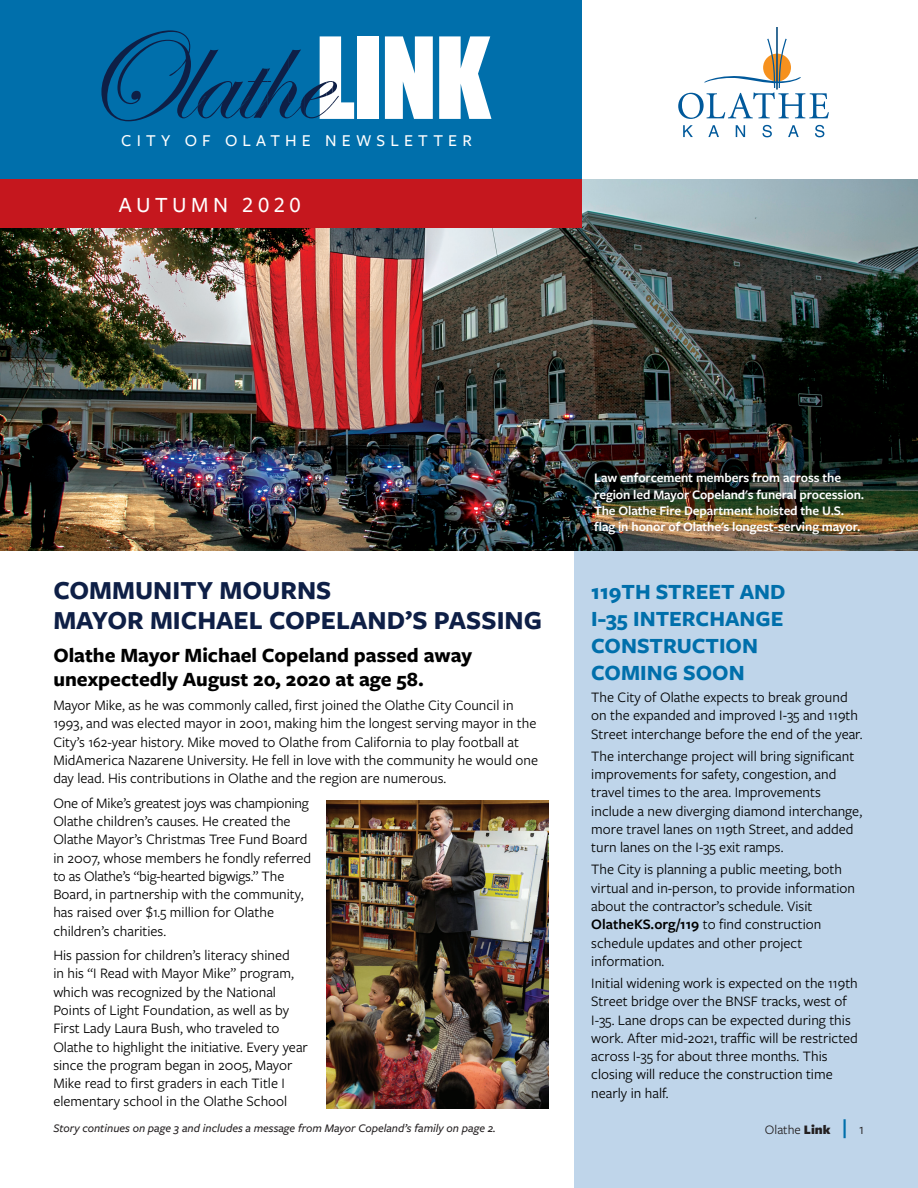
<style>
.page{position:relative;width:918px;height:1188px;background:#fff}
.page>*{position:absolute;margin:0;border:0;box-sizing:border-box;transform-origin:0 0}
.t1{font:700 27px/30px "Freight Sans Pro";color:#0e1f46}
.t2{font:700 22.5px/27px "Freight Sans Pro";color:#006fab}
.t3{font:500 22.5px "Freight Sans Pro";letter-spacing:.2em;color:#fff}
.t4{font:700 21px/24px "Freight Sans Pro";color:#000}
.t5{font:500 17.25px "Freight Sans Pro";letter-spacing:.3em;color:#fff}
.t6{font:15px/18.3px "Freight Sans Pro";color:#000}
.t7{font:600 13.5px/16.2px "Freight Sans Pro";letter-spacing:-.01em;color:#fff}
.t8{font:13.5px "Freight Sans Pro";color:#231f20}
.t9{font:italic 500 12px "Freight Sans Pro";color:#231f20}
.s1{font-weight:600}
.s2{font-weight:900}
.s3{font-weight:600;font-size:21px;color:#006fab}
.s4{font-size:15px}
</style>
<div class="page">
<div style="left:575px;top:551px;width:343px;height:637px;background:#bfd5ea"></div>
<img style="left:0;top:179px;width:918px;height:372px">
<div style="left:0;top:0;width:581px;height:181px;background:#006fab"></div>
<div style="left:0;top:179px;width:581px;height:49px;background:#c5171e"></div>
<svg style="left:683px;top:125px;width:10px;height:12px"></svg>
<svg style="left:708px;top:125px;width:11px;height:12px"></svg>
<svg style="left:736px;top:125px;width:9px;height:12px"></svg>
<svg style="left:762px;top:125px;width:10px;height:12px"></svg>
<svg style="left:788px;top:125px;width:11px;height:12px"></svg>
<svg style="left:815px;top:125px;width:9px;height:12px"></svg>
<svg style="left:678px;top:27px;width:151px;height:92px"></svg>
<div style="left:357px;top:36px;width:22px;height:83px;background:#fff"></div>
<svg style="left:385px;top:36px;width:48px;height:83px;background:#e0edf5"></svg>
<svg style="left:439px;top:36px;width:52px;height:83px"></svg>
<svg style="left:101px;top:30px;width:253px;height:91px"></svg>
<img style="left:326px;top:801px;width:222px;height:307px">
<p class="t5" style="left:121px;top:129px;width:352px">CITY OF OLATHE NEWSLETTER</p>
<h2 class="t3" style="left:119px;top:189px;width:184px">AUTUMN 2020</h2>
<h1 class="t1" style="left:53px;top:574px;width:490px">COMMUNITY MOURNS<br>MAYOR MICHAEL COPELAND’S PASSING</h1>
<h3 class="t4" style="left:53px;top:642px;width:420px">Olathe Mayor Michael Copeland passed away unexpectedly August 20, 2020 at age 58.</h3>
<p class="t6" style="left:53px;top:696px;width:486px">Mayor Mike, as he was commonly called, first joined the Olathe City Council in 1993, and was elected mayor in 2001, making him the longest serving mayor in the City’s 162-year history. Mike moved to Olathe from California to play football at MidAmerica Nazarene University. He fell in love with the community he would one day lead. His contributions in Olathe and the region are numerous.</p>
<p class="t6" style="left:53px;top:793px;width:259px">One of Mike’s greatest joys was championing Olathe children’s causes. He created the Olathe Mayor’s Christmas Tree Fund Board in 2007, whose members he fondly referred to as Olathe’s “big-hearted bigwigs.” The Board, in partnership with the community, has raised over $1.5 million for Olathe children’s charities.</p>
<p class="t6" style="left:53px;top:945px;width:256px">His passion for children’s literacy shined<br>in his “I Read with Mayor Mike” program, which was recognized by the National Points of Light Foundation, as well as by First Lady Laura Bush, who traveled to Olathe to highlight the initiative. Every year since the program began in 2005, Mayor Mike read to first graders in each Title I elementary school in the Olathe School</p>
<p class="t9" style="left:53px;top:1120px;width:444px">Story continues on page 3 and includes a message from Mayor Copeland’s family on page 2.</p>
<p class="t7" style="left:594px;top:469px;width:272px">Law enforcement members from across the region led Mayor Copeland's funeral procession.<br>The Olathe Fire Department hoisted the U.S. flag in honor of Olathe's longest-serving mayor.</p>
<h2 class="t2" style="left:591px;top:577px;width:196px">119TH STREET AND<br>I-35 INTERCHANGE<br>CONSTRUCTION<br>COMING SOON</h2>
<p class="t6" style="left:591px;top:687px;width:273px">The City of Olathe expects to break ground on the expanded and improved I-35 and 119th<br>Street interchange before the end of the year.</p>
<p class="t6" style="left:591px;top:746px;width:272px">The interchange project will bring significant improvements for safety, congestion, and travel times to the area. Improvements include a new diverging diamond interchange, more travel lanes on 119th Street, and added turn lanes on the I-35 exit ramps.</p>
<p class="t6" style="left:591px;top:860px;width:265px">The City is planning a public meeting, both virtual and in-person, to provide information about the contractor’s schedule. Visit <span class="s1">OlatheKS.org/119</span> to find construction schedule updates and other project information.</p>
<p class="t6" style="left:591px;top:973px;width:268px">Initial widening work is expected on the 119th Street bridge over the BNSF tracks, west of I-35. Lane drops can be expected during this work. After mid-2021, traffic will be restricted across I-35 for about three months. This closing will reduce the construction time nearly in half.</p>
<p class="t8" style="left:765px;top:1120px;width:101px">Olathe <span class="s2">Link</span> <span class="s3">|</span> <span class="s4">1</span></p>
</div>
